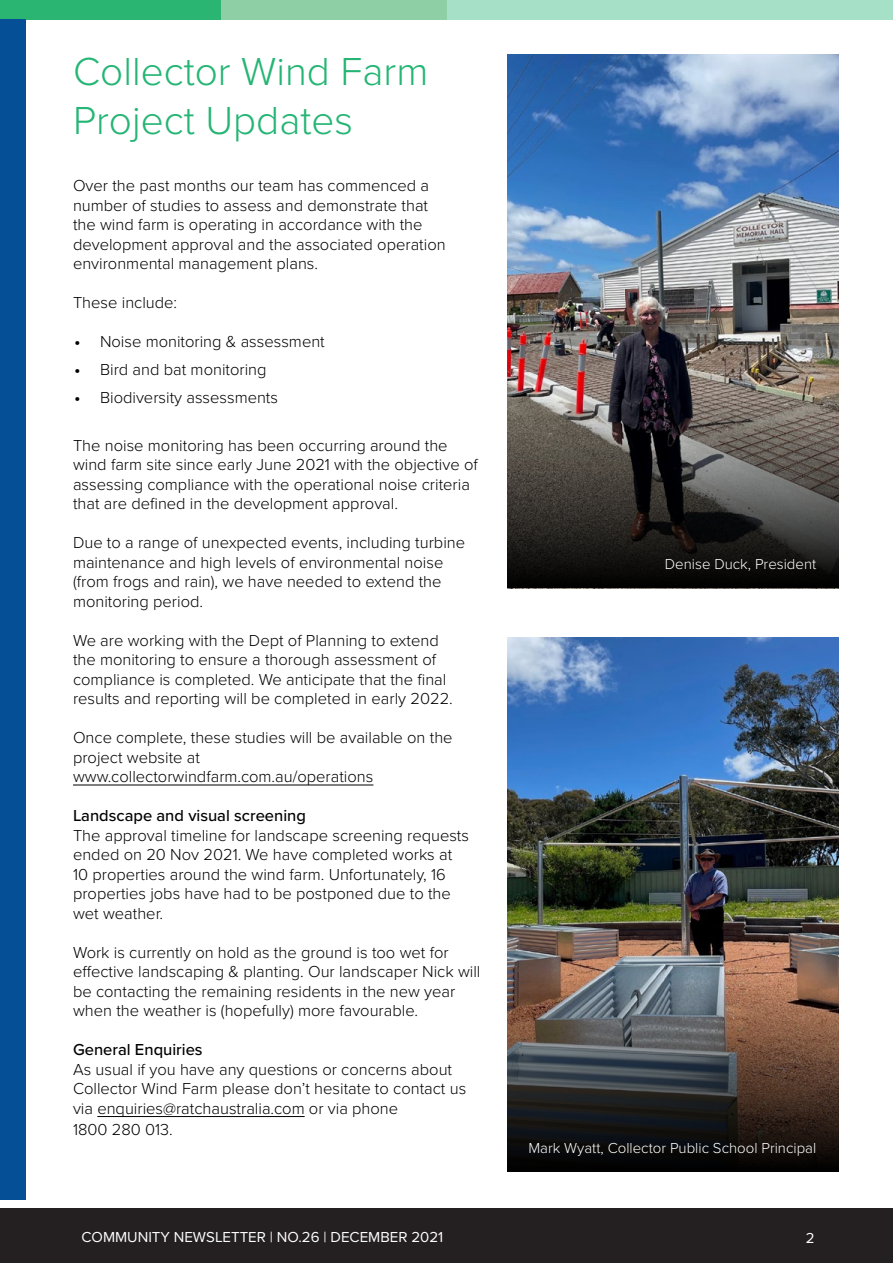
<style>
.page{position:relative;width:893px;height:1263px;background:#fff}
.page>*{position:absolute;margin:0;border:0;box-sizing:border-box;transform-origin:0 0}
.t1{font:300 40.5px/48.6px "Proxima Nova";color:#25b574}
.t2{font:300 16.5px/19.5px "Proxima Nova";color:#000}
.t3{font:500 16.5px "Proxima Nova";color:#000}
.t4{font:300 15px "Proxima Nova";color:#fff}
.t5{font:15px "Proxima Nova";color:#fff}
.s1{font-weight:700}
</style>
<div class="page">
<div style="left:0;top:0;width:893px;height:20px;background:#a6e0c6"></div>
<div style="left:0;top:0;width:221px;height:20px;background:#2bb573"></div>
<div style="left:221px;top:0;width:225px;height:20px;background:#8fcfa6"></div>
<hr style="left:73px;top:785px;width:300px;height:1px;background:#000">
<hr style="left:97px;top:1116px;width:208px;height:1px;background:#000">
<div style="left:0;top:20px;width:25px;height:1180px;background:#054f96"></div>
<img style="left:507px;top:54px;width:332px;height:335px">
<img style="left:507px;top:638px;width:332px;height:337px">
<svg style="left:507px;top:389px;width:332px;height:199px;background:#413d3a"></svg>
<svg style="left:507px;top:975px;width:332px;height:196px;background:#483f3c"></svg>
<div style="left:0;top:1209px;width:893px;height:54px;background:#241f21"></div>
<h1 class="t1" style="left:73px;top:45px;width:357px">Collector Wind Farm<br>Project Updates</h1>
<p class="t2" style="left:73px;top:175px;width:374px">Over the past months our team has commenced a number of studies to assess and demonstrate that the wind farm is operating in accordance with the development approval and the associated operation environmental management plans.</p>
<p class="t2" style="left:73px;top:292px;width:106px">These include:</p>
<p class="t2" style="left:75px;top:331px;width:252px"><span class="s1">•</span> Noise monitoring &amp; assessment</p>
<p class="t2" style="left:75px;top:359px;width:194px"><span class="s1">•</span> Bird and bat monitoring</p>
<p class="t2" style="left:75px;top:387px;width:205px"><span class="s1">•</span> Biodiversity assessments</p>
<p class="t2" style="left:73px;top:435px;width:406px">The noise monitoring has been occurring around the wind farm site since early June 2021 with the objective of assessing compliance with the operational noise criteria that are defined in the development approval.</p>
<p class="t2" style="left:73px;top:532px;width:394px">Due to a range of unexpected events, including turbine maintenance and high levels of environmental noise (from frogs and rain), we have needed to extend the monitoring period.</p>
<p class="t2" style="left:73px;top:630px;width:381px">We are working with the Dept of Planning to extend the monitoring to ensure a thorough assessment of compliance is completed. We anticipate that the final results and reporting will be completed in early 2022.</p>
<p class="t2" style="left:73px;top:727px;width:381px">Once complete, these studies will be available on the project website at www.collectorwindfarm.com.au/operations</p>
<p class="t3" style="left:73px;top:803px;width:234px">Landscape and visual screening</p>
<p class="t2" style="left:73px;top:825px;width:398px">The approval timeline for landscape screening requests ended on 20 Nov 2021. We have completed works at 10 properties around the wind farm. Unfortunately, 16 properties jobs have had to be postponed due to the wet weather.</p>
<p class="t2" style="left:73px;top:942px;width:409px">Work is currently on hold as the ground is too wet for effective landscaping &amp; planting. Our landscaper Nick will be contacting the remaining residents in the new year when the weather is (hopefully) more favourable.</p>
<p class="t3" style="left:73px;top:1037px;width:131px">General Enquiries</p>
<p class="t2" style="left:73px;top:1059px;width:395px">As usual if you have any questions or concerns about<br>Collector Wind Farm please don’t hesitate to contact us via enquiries@ratchaustralia.com or via phone</p>
<p class="t2" style="left:73px;top:1119px;width:101px">1800 280 013.</p>
<p class="t4" style="left:665px;top:553px;width:153px">Denise Duck, President</p>
<p class="t4" style="left:528px;top:1137px;width:289px">Mark Wyatt, Collector Public School Principal</p>
<p class="t5" style="left:81px;top:1226px;width:363px">COMMUNITY NEWSLETTER | NO.26 | DECEMBER 2021</p>
<p class="t5" style="left:806px;top:1227px;width:10px">2</p>
<p class="t5" style="left:800px;top:1227px;width:10px">3</p>
</div>
